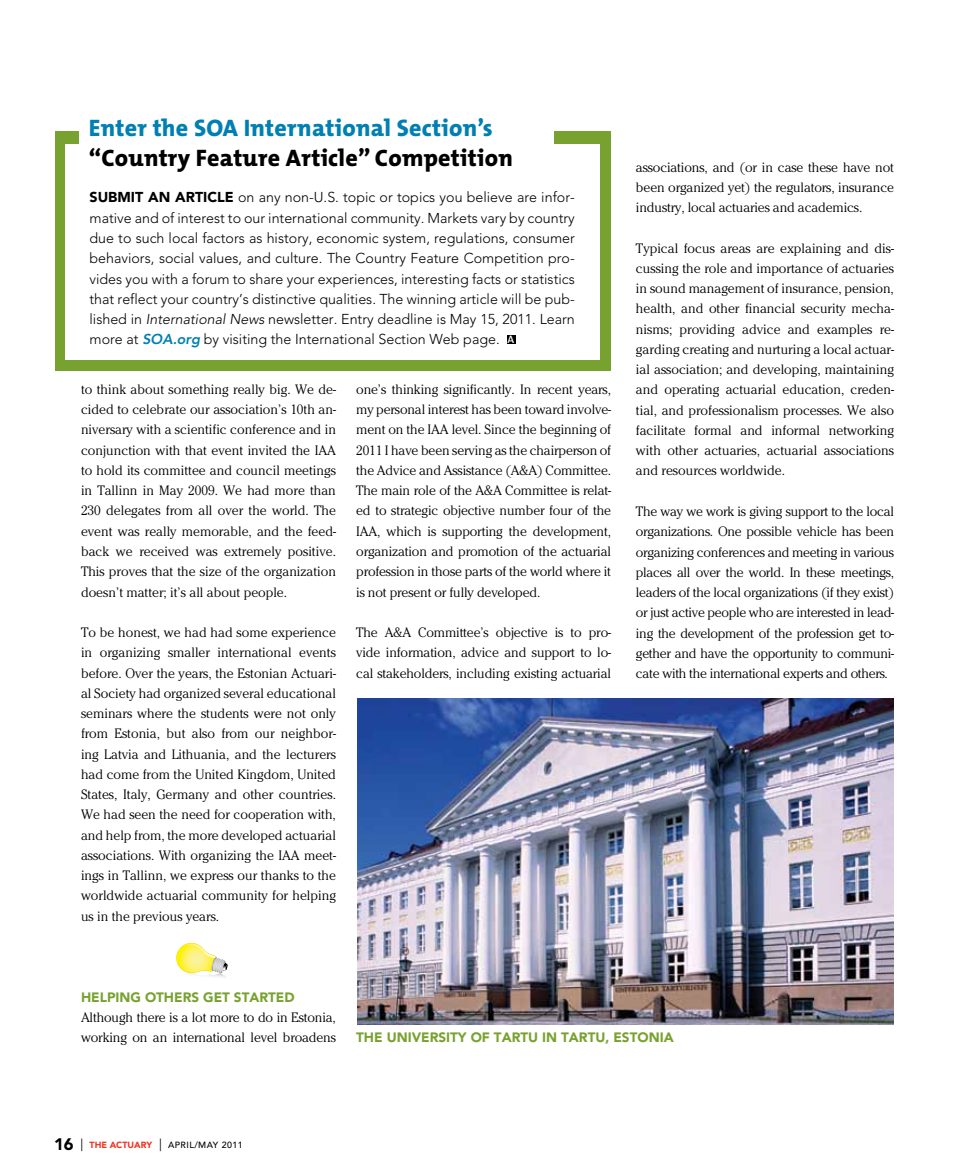
<style>
.page{position:relative;width:972px;height:1175px;background:#fff}
.page>*{position:absolute;margin:0;border:0;box-sizing:border-box;transform-origin:0 0}
.t1{font:800 24px "The Mix B8";letter-spacing:.01em;color:#000}
.t2{font:800 24px "The Mix B8";letter-spacing:.01em;color:#0080b2}
.t3{font:300 14.25px/20.2px "Avenir";color:#000;text-align:justify}
.t4{font:300 13.5px/20.2px "Cheltenham Std";letter-spacing:-.01em;color:#000;text-align:justify}
.t5{font:900 13.5px "Avenir";color:#78a22f}
.t6{font:500 8.85px "Avenir";letter-spacing:.05em;color:#000}
.s1{font-weight:900}
.s2{font-style:italic}
.s3{font-weight:800;font-style:italic;color:#0080b2}
.s4{font-family:"The Mix B6";font-weight:600;font-size:10.8px;color:#fff}
.s5{font-weight:900;font-size:16.65px}
.s6{font-weight:400;font-size:12.6px}
.s7{font-weight:900;color:#ee3524}
</style>
<div class="page">
<div style="left:55px;top:131px;width:555px;height:239px;background:#78a22f"></div>
<div style="left:65px;top:144px;width:535px;height:215px;background:#fff"></div>
<div style="left:79px;top:108px;width:474px;height:58px;background:#fff"></div>
<div style="left:507px;top:335px;width:9px;height:9px;background:#000"></div>
<img style="left:358px;top:698px;width:536px;height:326px">
<svg style="left:176px;top:943px;width:52px;height:35px"></svg>
<h1 class="t2" style="left:89px;top:116px;width:405px">Enter the SOA International Section’s</h1>
<h1 class="t1" style="left:89px;top:146px;width:425px">“Country Feature Article” Competition</h1>
<p class="t3" style="left:90px;top:187px;width:487px"><span class="s1">SUBMIT AN ARTICLE</span> on any non-U.S. topic or topics you believe are infor&shy;mative and of interest to our international community. Markets vary by country due to such local factors as history, economic system, regulations, consumer behaviors, social values, and culture. The Country Feature Competition pro&shy;vides you with a forum to share your experiences, interesting facts or statistics that reflect your country’s distinctive qualities. The winning article will be pub&shy;lished in <span class="s2">International News</span> newsletter. Entry deadline is May 15, 2011. Learn more at <span class="s3">SOA.org</span> by visiting the International Section Web page. <span class="s4">A</span></p>
<p class="t4" style="left:81px;top:379px;width:257px">to think about something really big. We de&shy;cided to celebrate our association’s 10th an&shy;niversary with a scientific conference and in conjunction with that event invited the IAA to hold its committee and council meetings in Tallinn in May 2009. We had more than 230 delegates from all over the world. The event was really memorable, and the feed&shy;back we received was extremely positive.<br>This proves that the size of the organization doesn’t matter; it’s all about people.</p>
<p class="t4" style="left:81px;top:622px;width:257px">To be honest, we had had some experience in organizing smaller international events before. Over the years, the Estonian Actuari&shy;al Society had organized several educational seminars where the students were not only from Estonia, but also from our neighbor&shy;ing Latvia and Lithuania, and the lecturers had come from the United Kingdom, United States, Italy, Germany and other countries.<br>We had seen the need for cooperation with, and help from, the more developed actuarial associations. With organizing the IAA meet&shy;ings in Tallinn, we express our thanks to the worldwide actuarial community for helping us in the previous years.</p>
<p class="t4" style="left:356px;top:379px;width:256px">one’s thinking significantly. In recent years, my personal interest has been toward involve&shy;ment on the IAA level. Since the beginning of 2011 I have been serving as the chairperson of the Advice and Assistance (A&amp;A) Committee.<br>The main role of the A&amp;A Committee is relat&shy;ed to strategic objective number four of the IAA, which is supporting the development, organization and promotion of the actuarial profession in those parts of the world where it is not present or fully developed.</p>
<p class="t4" style="left:356px;top:622px;width:256px">The A&amp;A Committee’s objective is to pro&shy;vide information, advice and support to lo&shy;cal stakeholders, including existing actuarial</p>
<p class="t4" style="left:636px;top:157px;width:260px">associations, and (or in case these have not been organized yet) the regulators, insurance industry, local actuaries and academics.</p>
<p class="t4" style="left:636px;top:238px;width:260px">Typical focus areas are explaining and dis&shy;cussing the role and importance of actuaries in sound management of insurance, pension, health, and other financial security mecha&shy;nisms; providing advice and examples re&shy;garding creating and nurturing a local actuar&shy;ial association; and developing, maintaining and operating actuarial education, creden&shy;tial, and professionalism processes. We also facilitate formal and informal networking with other actuaries, actuarial associations and resources worldwide.</p>
<p class="t4" style="left:636px;top:501px;width:260px">The way we work is giving support to the local organizations. One possible vehicle has been organizing conferences and meeting in various places all over the world. In these meetings, leaders of the local organizations (if they exist) or just active people who are interested in lead&shy;ing the development of the profession get to&shy;gether and have the opportunity to communi&shy;cate with the international experts and others.</p>
<p class="t5" style="left:81px;top:988px;width:215px">HE LPING OTHERS GET STARTED</p>
<p class="t4" style="left:81px;top:1007px;width:257px">Although there is a lot more to do in Estonia, working on an international level broadens</p>
<p class="t5" style="left:356px;top:1029px;width:319px">THE UNIVERSITY OF TARTU IN TARTU, ESTONIA</p>
<p class="t6" style="left:54px;top:1139px;width:190px"><span class="s5">16</span> <span class="s6">|</span> <span class="s7">THE ACTUARY</span> <span class="s6">|</span> April/May 2011</p>
</div>
